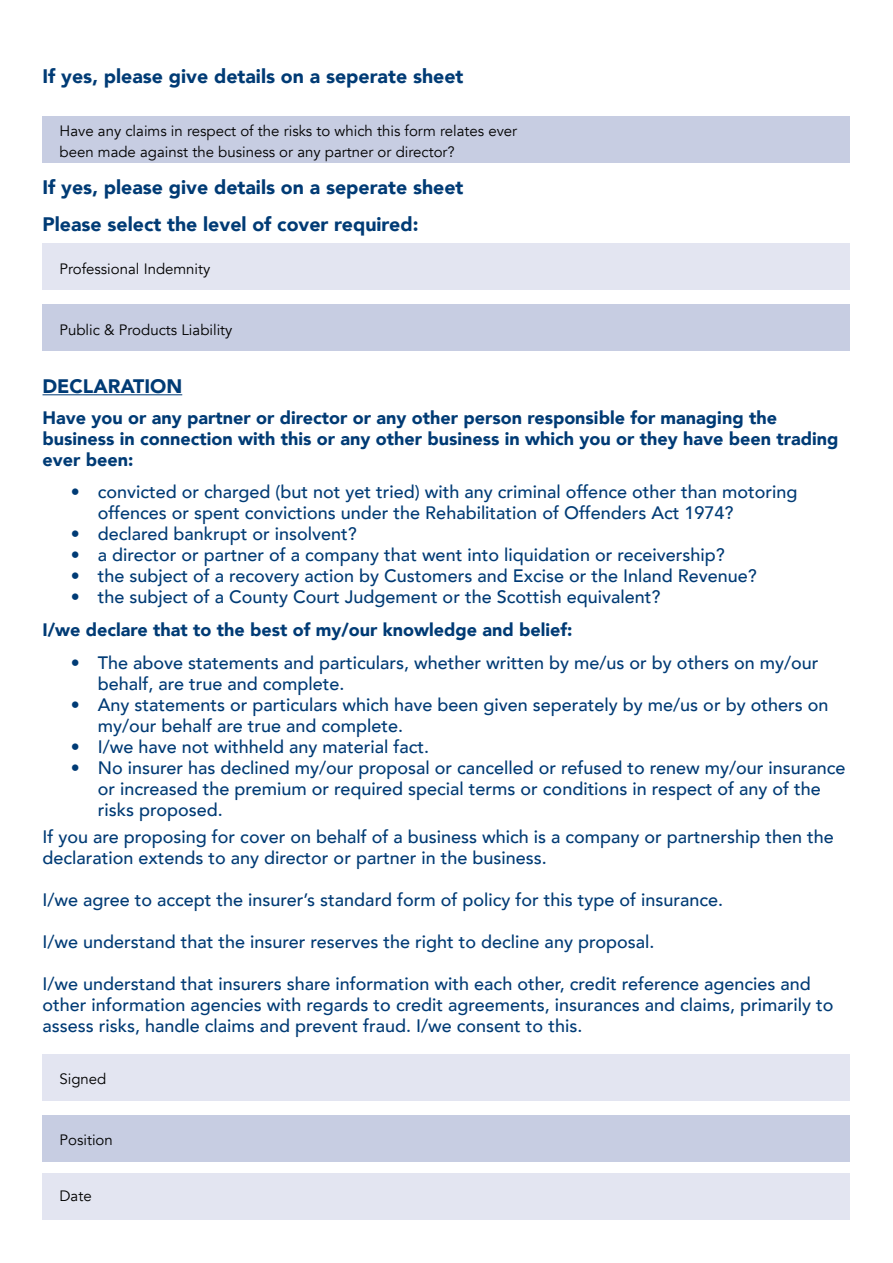
<style>
.page{position:relative;width:893px;height:1263px;background:#fff}
.page>*{position:absolute;margin:0;border:0;box-sizing:border-box;transform-origin:0 0}
.t1{font:900 19.5px/37.5px "Avenir";color:#003b75}
.t2{font:500 18px/21px "Avenir";color:#003b75}
.t3{font:900 18px/21px "Avenir";color:#003b75}
.t4{font:15px/21px "Avenir";color:#000}
</style>
<div class="page">
<div style="left:43px;top:1173px;width:807px;height:47px;background:#e3e5f1"></div>
<div style="left:43px;top:1115px;width:807px;height:46px;background:#c7cde2"></div>
<div style="left:43px;top:1054px;width:807px;height:47px;background:#e3e5f1"></div>
<div style="left:43px;top:304px;width:807px;height:47px;background:#c7cde2"></div>
<div style="left:43px;top:243px;width:807px;height:46px;background:#e3e5f1"></div>
<div style="left:43px;top:116px;width:807px;height:46px;background:#c7cde2"></div>
<hr style="left:43px;top:394px;width:139px;height:1px;background:#003b75">
<p class="t1" style="left:43px;top:57px;width:423px">If yes, please give details on a seperate sheet</p>
<p class="t4" style="left:60px;top:121px;width:459px">Have any claims in respect of the risks to which this form relates ever been made against the business or any partner or director?</p>
<p class="t1" style="left:43px;top:168px;width:423px">If yes, please give details on a seperate sheet<br>Please select the level of cover required:</p>
<p class="t4" style="left:60px;top:259px;width:152px">Professional Indemnity</p>
<p class="t4" style="left:60px;top:320px;width:174px">Public &amp; Products Liability</p>
<p class="t1" style="left:43px;top:367px;width:141px">DECLARATION</p>
<p class="t3" style="left:43px;top:407px;width:797px">Have you or any partner or director or any other person responsible for managing the business in connection with this or any other business in which you or they have been trading ever been:</p>
<p class="t2" style="left:98px;top:480px;width:701px;text-indent:-27px">• convicted or charged (but not yet tried) with any criminal offence other than motoring offences or spent convictions under the Rehabilitation of Offenders Act 1974?</p>
<p class="t2" style="left:71px;top:522px;width:288px">• declared bankrupt or insolvent?</p>
<p class="t2" style="left:71px;top:543px;width:655px">• a director or partner of a company that went into liquidation or receivership?</p>
<p class="t2" style="left:71px;top:564px;width:687px">• the subject of a recovery action by Customers and Excise or the Inland Revenue?</p>
<p class="t2" style="left:71px;top:585px;width:591px">• the subject of a County Court Judgement or the Scottish equivalent?</p>
<p class="t3" style="left:43px;top:618px;width:531px">I/we declare that to the best of my/our knowledge and belief:</p>
<p class="t2" style="left:98px;top:651px;width:722px;text-indent:-27px">• The above statements and particulars, whether written by me/us or by others on my/our behalf, are true and complete.</p>
<p class="t2" style="left:98px;top:693px;width:732px;text-indent:-27px">• Any statements or particulars which have been given seperately by me/us or by others on my/our behalf are true and complete.</p>
<p class="t2" style="left:71px;top:735px;width:360px">• I/we have not withheld any material fact.</p>
<p class="t2" style="left:98px;top:756px;width:749px;text-indent:-27px">• No insurer has declined my/our proposal or cancelled or refused to renew my/our insurance or increased the premium or required special terms or conditions in respect of any of the risks proposed.</p>
<p class="t2" style="left:43px;top:825px;width:793px">If you are proposing for cover on behalf of a business which is a company or partnership then the declaration extends to any director or partner in the business.</p>
<p class="t2" style="left:43px;top:888px;width:682px">I/we agree to accept the insurer’s standard form of policy for this type of insurance.</p>
<p class="t2" style="left:43px;top:930px;width:613px">I/we understand that the insurer reserves the right to decline any proposal.</p>
<p class="t2" style="left:43px;top:972px;width:792px">I/we understand that insurers share information with each other, credit reference agencies and other information agencies with regards to credit agreements, insurances and claims, primarily to assess risks, handle claims and prevent fraud. I/we consent to this.</p>
<p class="t4" style="left:60px;top:1069px;width:48px">Signed</p>
<p class="t4" style="left:60px;top:1129px;width:55px">Position</p>
<p class="t4" style="left:60px;top:1185px;width:34px">Date</p>
</div>
